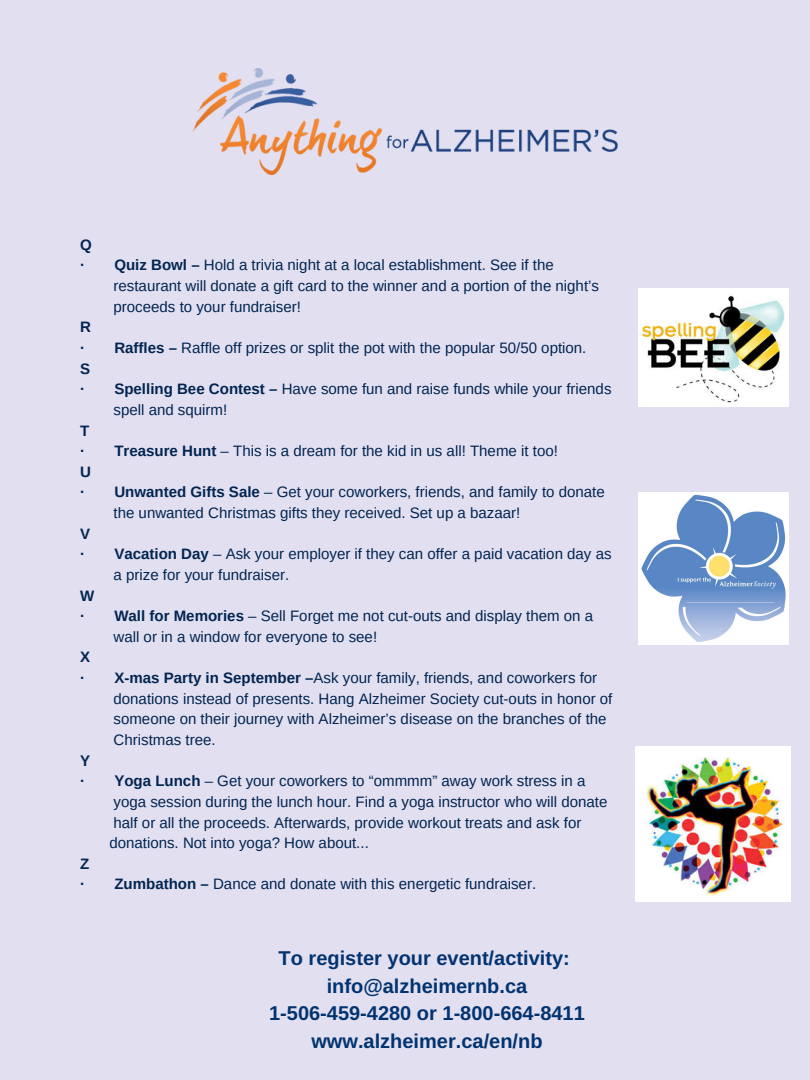
<style>
.page{position:relative;width:810px;height:1080px;background:#e2dff1}
.page>*{position:absolute;margin:0;border:0;box-sizing:border-box;transform-origin:0 0}
.t1{font:700 20px/27.6px "Arimo";color:#003370;text-align:center}
.t2{font:15.06px/20.6px "Arimo";color:#012550}
.t3{font:700 15.06px "Arimo";color:#012550}
.s1{font-weight:700}
</style>
<div class="page">
<img style="left:193px;top:68px;width:424px;height:107px">
<img style="left:638px;top:289px;width:150px;height:118px">
<img style="left:638px;top:492px;width:150px;height:153px">
<img style="left:636px;top:747px;width:155px;height:155px">
<p class="t3" style="left:80px;top:236px;width:13px">Q</p>
<p class="t2" style="left:80px;top:255px;width:475px"><span class="s1">· Quiz Bowl –</span> Hold a trivia night at a local establishment. See if the</p>
<p class="t2" style="left:114px;top:276px;width:487px">restaurant will donate a gift card to the winner and a portion of the night’s</p>
<p class="t2" style="left:114px;top:296px;width:189px">proceeds to your fundraiser!</p>
<p class="t3" style="left:80px;top:319px;width:12px">R</p>
<p class="t2" style="left:80px;top:337px;width:508px"><span class="s1">· Raffles –</span> Raffle off prizes or split the pot with the popular 50/50 option.</p>
<p class="t3" style="left:80px;top:360px;width:12px">S</p>
<p class="t2" style="left:80px;top:379px;width:533px"><span class="s1">· Spelling Bee Contest –</span> Have some fun and raise funds while your friends</p>
<p class="t2" style="left:114px;top:399px;width:115px">spell and squirm!</p>
<p class="t3" style="left:80px;top:422px;width:11px">T</p>
<p class="t2" style="left:80px;top:441px;width:479px"><span class="s1">· Treasure Hunt</span> – This is a dream for the kid in us all! Theme it too!</p>
<p class="t3" style="left:80px;top:463px;width:12px">U</p>
<p class="t2" style="left:80px;top:482px;width:526px"><span class="s1">· Unwanted Gifts Sale</span> – Get your coworkers, friends, and family to donate</p>
<p class="t2" style="left:114px;top:503px;width:408px">the unwanted Christmas gifts they received. Set up a bazaar!</p>
<p class="t3" style="left:80px;top:525px;width:12px">V</p>
<p class="t2" style="left:80px;top:544px;width:533px"><span class="s1">· Vacation Day</span> – Ask your employer if they can offer a paid vacation day as</p>
<p class="t2" style="left:114px;top:564px;width:177px">a prize for your fundraiser.</p>
<p class="t3" style="left:80px;top:587px;width:16px">W</p>
<p class="t2" style="left:80px;top:606px;width:515px"><span class="s1">· Wall for Memories</span> – Sell Forget me not cut-outs and display them on a</p>
<p class="t2" style="left:114px;top:626px;width:265px">wall or in a window for everyone to see!</p>
<p class="t3" style="left:80px;top:649px;width:12px">X</p>
<p class="t2" style="left:80px;top:668px;width:519px"><span class="s1">· X-mas Party in September –</span>Ask your family, friends, and coworkers for</p>
<p class="t2" style="left:114px;top:688px;width:500px">donations instead of presents. Hang Alzheimer Society cut-outs in honor of</p>
<p class="t2" style="left:114px;top:709px;width:495px">someone on their journey with Alzheimer’s disease on the branches of the</p>
<p class="t2" style="left:114px;top:729px;width:104px">Christmas tree.</p>
<p class="t3" style="left:80px;top:752px;width:12px">Y</p>
<p class="t2" style="left:80px;top:771px;width:507px"><span class="s1">· Yoga Lunch</span> – Get your coworkers to “ommmm” away work stress in a</p>
<p class="t2" style="left:114px;top:791px;width:495px">yoga session during the lunch hour. Find a yoga instructor who will donate</p>
<p class="t2" style="left:114px;top:812px;width:469px">half or all the proceeds. Afterwards, provide workout treats and ask for</p>
<p class="t2" style="left:109px;top:833px;width:261px">donations. Not into yoga? How about...</p>
<p class="t2" style="left:80px;top:853px;width:458px"><span class="s1">Z<br>· Zumbathon –</span> Dance and donate with this energetic fundraiser.</p>
<h1 class="t1" style="left:269px;top:944px;width:317px">To register your event/activity: info@alzheimernb.ca<br>1-506-459-4280 or 1-800-664-8411 www.alzheimer.ca/en/nb</h1>
</div>
